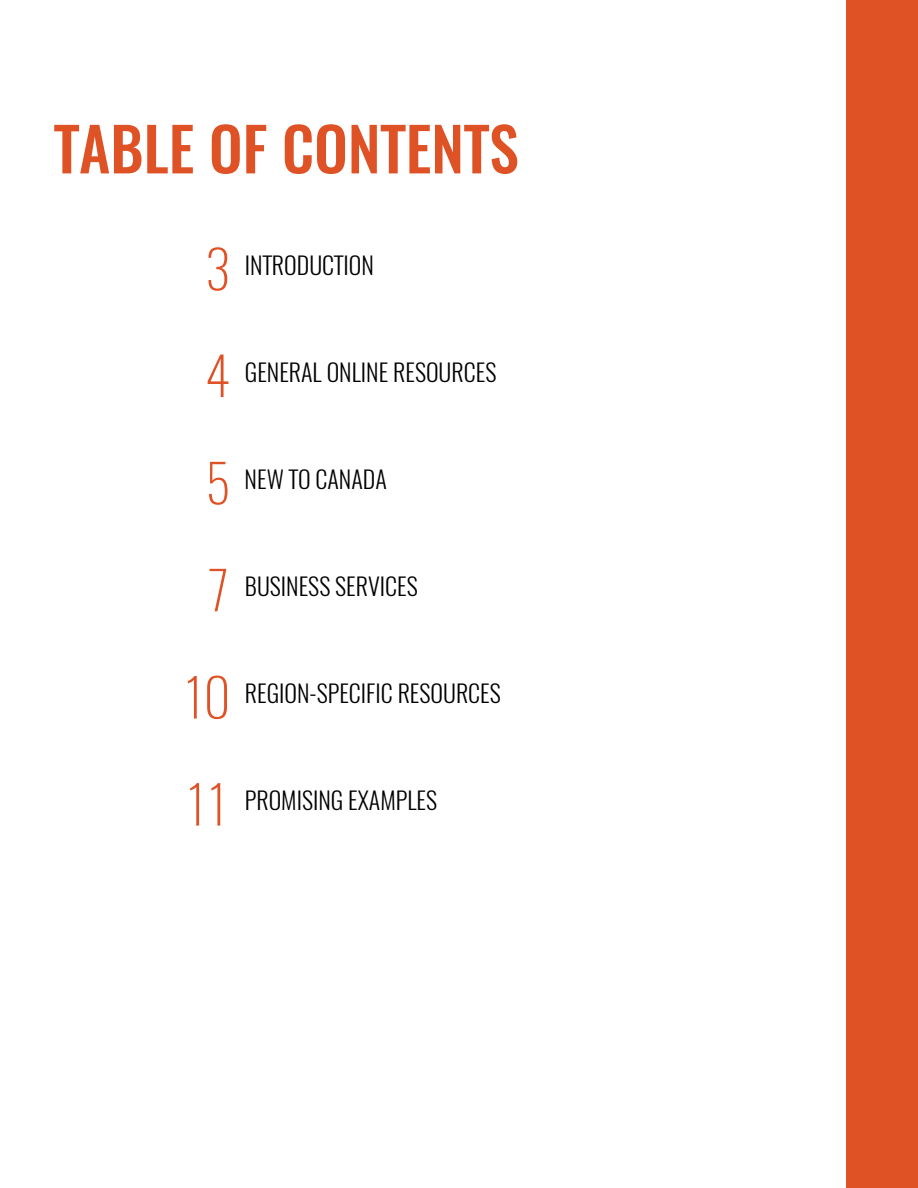
<style>
.page{position:relative;width:918px;height:1188px;background:#fff}
.page>*{position:absolute;margin:0;border:0;box-sizing:border-box;transform-origin:0 0}
.t1{font:500 60px "Oswald";color:#df5226}
.t2{font:200 52.5px "Oswald";color:#df5226}
.t3{font:300 24px "Oswald";color:#000}
</style>
<div class="page">
<div style="left:846px;top:0;width:72px;height:1188px;background:#df5226"></div>
<h1 class="t1" style="left:54px;top:107px;width:466px">TABLE OF CONTENTS</h1>
<h2 class="t2" style="left:205px;top:234px;width:27px">3</h2>
<p class="t3" style="left:245px;top:249px;width:131px">INTRODUCTION</p>
<h2 class="t2" style="left:205px;top:341px;width:27px">4</h2>
<p class="t3" style="left:245px;top:356px;width:253px">GENERAL ONLINE RESOURCES</p>
<h2 class="t2" style="left:205px;top:448px;width:27px">5</h2>
<p class="t3" style="left:245px;top:463px;width:144px">NEW TO CANADA</p>
<h2 class="t2" style="left:206px;top:555px;width:26px">7</h2>
<p class="t3" style="left:245px;top:570px;width:174px">BUSINESS SERVICES</p>
<h2 class="t2" style="left:183px;top:662px;width:49px">10</h2>
<p class="t3" style="left:245px;top:677px;width:258px">REGION-SPECIFIC RESOURCES</p>
<h2 class="t2" style="left:185px;top:769px;width:44px">11</h2>
<p class="t3" style="left:245px;top:784px;width:194px">PROMISING EXAMPLES</p>
</div>
